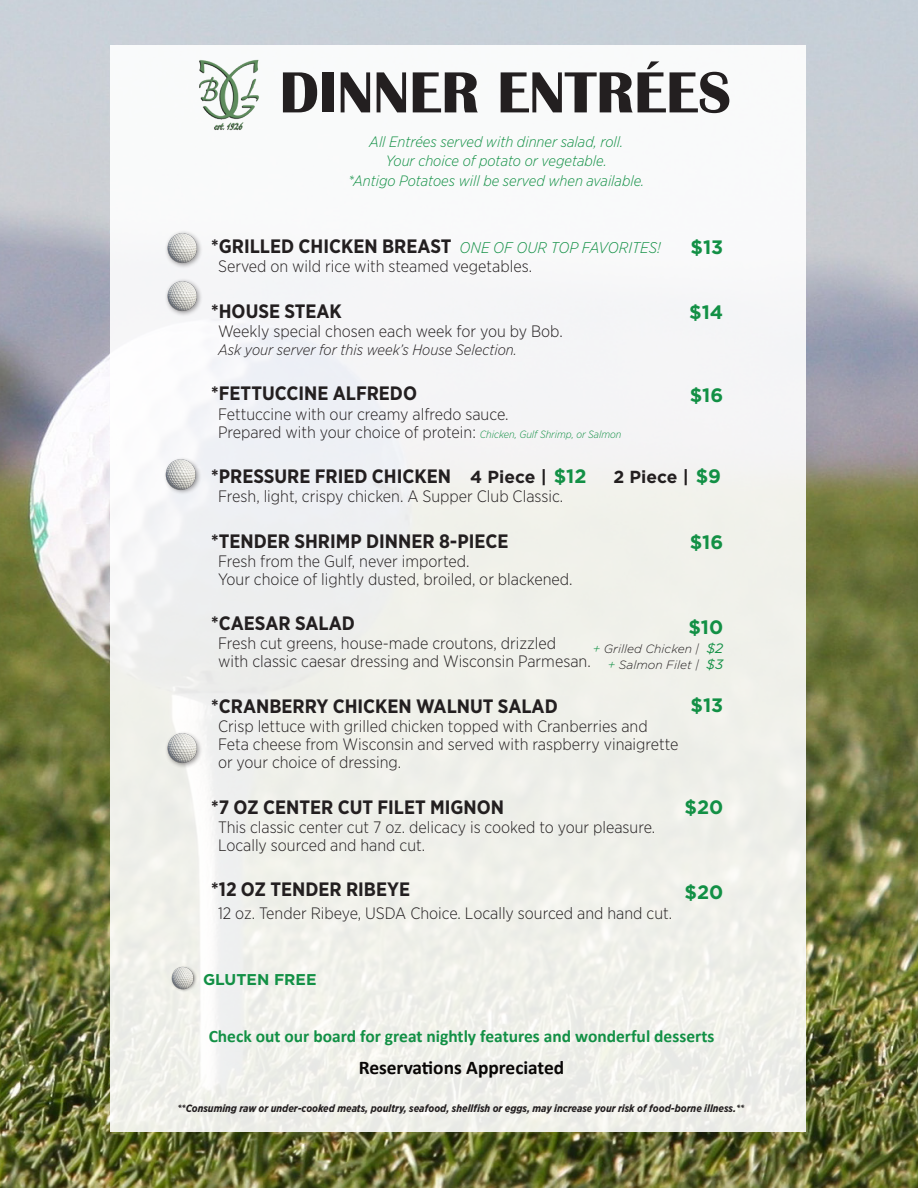
<style>
.page{position:relative;width:918px;height:1188px;background:#fff}
.page>*{position:absolute;margin:0;border:0;box-sizing:border-box;transform-origin:0 0}
.t1{font:700 60px "Britannic";color:#231f20}
.food_name{font:700 19.35px "Gotham Narrow";color:#231f20}
.t2{font:700 19.35px "Gotham";color:#129045}
.t3{font:700 19.35px "Calibri";color:#090706}
.t4{font:700 17.4px "Calibri";color:#129045}
.t5{font:700 17.4px "Gotham";color:#231f20}
.description{font:300 16.5px/18px "Gotham Narrow";color:#231f20}
.t6{font:700 15.6px "Gotham";color:#129045}
.description-2{font:italic 300 15px/19.5px "Gotham Narrow";color:#129045;text-align:center}
.description-3{font:italic 300 15px "Gotham Narrow";color:#231f20}
.t7{font:italic 300 12px "Gotham";color:#231f20}
.t8{font:italic 700 10.5px "Gotham Narrow";color:#231f20}
.s1{font-weight:300;font-style:italic;font-size:15.45px;color:#129045}
.s2{font-style:italic;font-size:10.5px;color:#129045}
.s3{font-size:19.35px;color:#129045}
.s4{color:#129045}
.s5{font-weight:400;font-size:13.65px;color:#129045}
</style>
<div class="page">
<img style="left:0;top:0;width:918px;height:1188px">
<div style="left:111px;top:45px;width:695px;height:1087px;background:#f1f2ef"></div>
<img style="left:188px;top:59px;width:78px;height:71px">
<div style="left:164px;top:230px;width:39px;height:39px;background:#231f20;opacity:.5"></div>
<img style="left:162px;top:232px;width:41px;height:31px">
<div style="left:164px;top:278px;width:39px;height:39px;background:#231f20;opacity:.5"></div>
<img style="left:164px;top:280px;width:39px;height:32px">
<div style="left:163px;top:457px;width:39px;height:38px;background:#231f20;opacity:.5"></div>
<img style="left:160px;top:459px;width:41px;height:31px">
<div style="left:164px;top:730px;width:39px;height:39px;background:#231f20;opacity:.5"></div>
<img style="left:164px;top:733px;width:39px;height:31px">
<div style="left:170px;top:965px;width:28px;height:27px;background:#231f20;opacity:.5"></div>
<img style="left:170px;top:967px;width:28px;height:22px">
<p class="t1" style="left:279px;top:59px;width:453px">DINNER ENTRÉES</p>
<p class="description-2" style="left:348px;top:132px;width:298px">All Entrées served with dinner salad, roll.<br>Your choice of potato or vegetable.<br>*Antigo Potatoes will be served when available.</p>
<p class="food_name" style="left:211px;top:234px;width:451px">*GRILLED CHICKEN BREAST <span class="s1">ONE OF OUR TOP FAVORITES!</span></p>
<p class="description" style="left:218px;top:257px;width:316px">Served on wild rice with steamed vegetables.</p>
<p class="food_name" style="left:211px;top:299px;width:132px">*HOUSE STEAK</p>
<p class="description" style="left:218px;top:322px;width:346px">Weekly special chosen each week for you by Bob.</p>
<p class="description-3" style="left:218px;top:340px;width:300px">Ask your server for this week’s House Selection.</p>
<p class="food_name" style="left:211px;top:381px;width:207px">*FETTUCCINE ALFREDO</p>
<p class="description" style="left:218px;top:404px;width:292px">Fettuccine with our creamy alfredo sauce.</p>
<p class="description" style="left:218px;top:422px;width:405px">Prepared with your choice of protein: <span class="s2">Chicken, Gulf Shrimp, or Salmon</span></p>
<p class="food_name" style="left:211px;top:464px;width:241px">*PRESSURE FRIED CHICKEN</p>
<p class="description" style="left:218px;top:487px;width:347px">Fresh, light, crispy chicken. A Supper Club Classic.</p>
<p class="food_name" style="left:211px;top:529px;width:299px">*TENDER SHRIMP DINNER 8-PIECE</p>
<p class="description" style="left:218px;top:552px;width:356px">Fresh from the Gulf, never imported.<br>Your choice of lightly dusted, broiled, or blackened.</p>
<p class="food_name" style="left:211px;top:611px;width:145px">*CAESAR SALAD</p>
<p class="description" style="left:218px;top:634px;width:340px">Fresh cut greens, house-made croutons, drizzled</p>
<p class="description" style="left:218px;top:652px;width:374px">with classic caesar dressing and Wisconsin Parmesan.</p>
<p class="food_name" style="left:211px;top:694px;width:348px">*CRANBERRY CHICKEN WALNUT SALAD</p>
<p class="description" style="left:218px;top:717px;width:462px">Crisp lettuce with grilled chicken topped with Cranberries and<br>Feta cheese from Wisconsin and served with raspberry vinaigrette or your choice of dressing.</p>
<p class="food_name" style="left:211px;top:794px;width:294px">*7 OZ CENTER CUT FILET MIGNON</p>
<p class="description" style="left:218px;top:818px;width:439px">This classic center cut 7 oz. delicacy is cooked to your pleasure.<br>Locally sourced and hand cut.</p>
<p class="food_name" style="left:211px;top:877px;width:200px">*12 OZ TENDER RIBEYE</p>
<p class="description" style="left:218px;top:904px;width:456px">12 oz. Tender Ribeye, USDA Choice. Locally sourced and hand cut.</p>
<p class="t2" style="left:691px;top:235px;width:34px">$13</p>
<p class="t2" style="left:689px;top:299px;width:36px">$14</p>
<p class="t2" style="left:690px;top:382px;width:35px">$16</p>
<p class="t5" style="left:470px;top:465px;width:118px">4 Piece | <span class="s3">$12</span></p>
<p class="t5" style="left:613px;top:465px;width:109px">2 Piece | <span class="s3">$9</span></p>
<p class="t2" style="left:690px;top:529px;width:35px">$16</p>
<p class="t2" style="left:688px;top:615px;width:36px">$10</p>
<p class="t7" style="left:593px;top:641px;width:132px"><span class="s4">+</span> Grilled Chicken | <span class="s5">$2</span></p>
<p class="t7" style="left:608px;top:657px;width:117px"><span class="s4">+</span> Salmon Filet | <span class="s5">$3</span></p>
<p class="t2" style="left:691px;top:693px;width:34px">$13</p>
<p class="t2" style="left:685px;top:794px;width:40px">$20</p>
<p class="t2" style="left:685px;top:879px;width:40px">$20</p>
<p class="t6" style="left:203px;top:969px;width:115px">GLUTEN FREE</p>
<p class="t4" style="left:209px;top:1026px;width:507px">Check out our board for great nightly features and wonderful desserts</p>
<p class="t3" style="left:359px;top:1055px;width:207px">Reservations Appreciated</p>
<p class="t8" style="left:178px;top:1101px;width:568px">**Consuming raw or under-cooked meats, poultry, seafood, shellfish or eggs, may increase your risk of food-borne illness.**</p>
</div>
